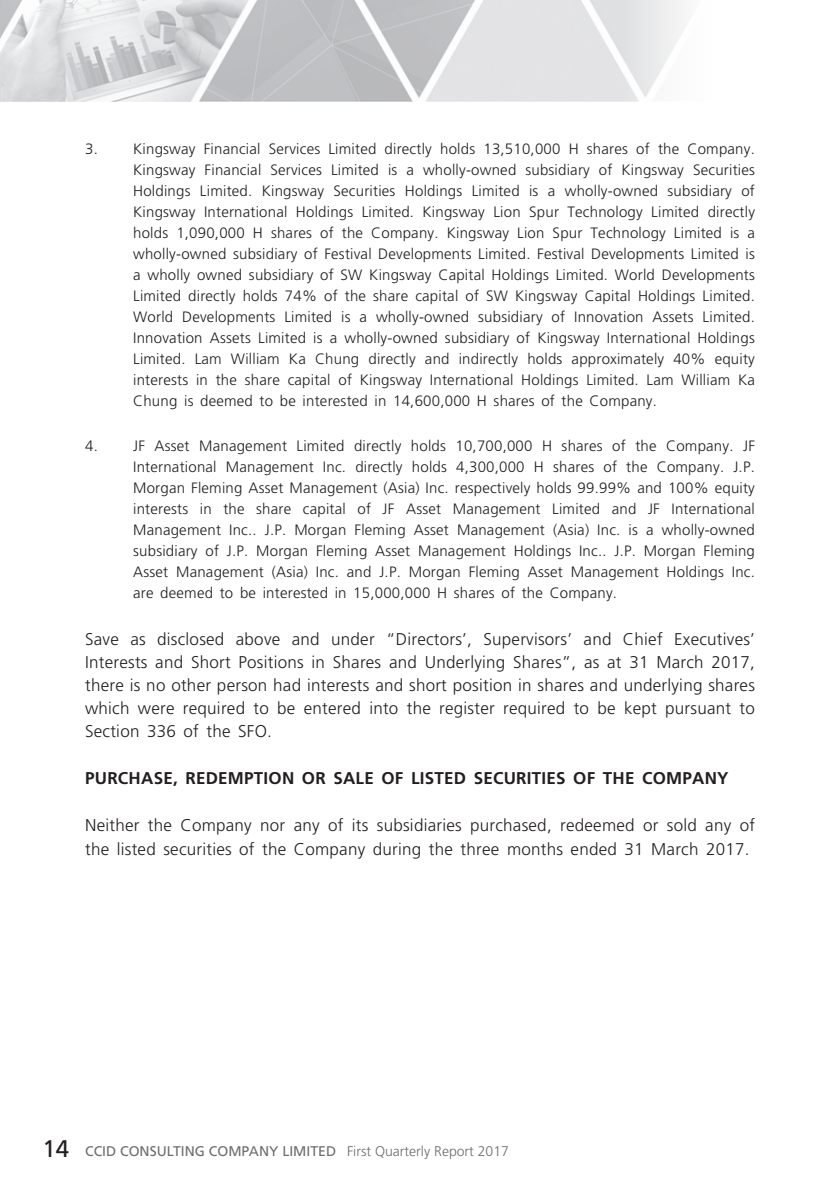
<style>
.page{position:relative;width:840px;height:1191px;background:#fff}
.page>*{position:absolute;margin:0;border:0;box-sizing:border-box;transform-origin:0 0}
._01_Body_Text{font:300 17px/23px "Frutiger LT Std";letter-spacing:.015em;color:#231f20;text-align:justify}
._03_H1{font:700 17px "Frutiger LT Std";letter-spacing:.015em;color:#231f20}
._21_IN0__Note{font:300 15px/21px "Frutiger LT Std";letter-spacing:.015em;color:#231f20;text-align:justify}
.t1{font:14px "Frutiger LT Std";color:#6c6d70}
.s1{font-size:24px;color:#231f20}
.s2{font-weight:300}
</style>
<div class="page">
<img style="left:0;top:0;width:685px;height:102px">
<p class="_21_IN0__Note" style="left:133px;top:139px;width:623px;text-indent:-48px">3. Kingsway Financial Services Limited directly holds 13,510,000 H shares of the Company.<br>Kingsway Financial Services Limited is a wholly-owned subsidiary of Kingsway Securities Holdings Limited. Kingsway Securities Holdings Limited is a wholly-owned subsidiary of Kingsway International Holdings Limited. Kingsway Lion Spur Technology Limited directly holds 1,090,000 H shares of the Company. Kingsway Lion Spur Technology Limited is a wholly-owned subsidiary of Festival Developments Limited. Festival Developments Limited is a wholly owned subsidiary of SW Kingsway Capital Holdings Limited. World Developments Limited directly holds 74% of the share capital of SW Kingsway Capital Holdings Limited.<br>World Developments Limited is a wholly-owned subsidiary of Innovation Assets Limited.<br>Innovation Assets Limited is a wholly-owned subsidiary of Kingsway International Holdings Limited. Lam William Ka Chung directly and indirectly holds approximately 40% equity interests in the share capital of Kingsway International Holdings Limited. Lam William Ka Chung is deemed to be interested in 14,600,000 H shares of the Company.</p>
<p class="_21_IN0__Note" style="left:133px;top:436px;width:623px;text-indent:-48px">4. JF Asset Management Limited directly holds 10,700,000 H shares of the Company. JF International Management Inc. directly holds 4,300,000 H shares of the Company. J.P.<br>Morgan Fleming Asset Management (Asia) Inc. respectively holds 99.99% and 100% equity interests in the share capital of JF Asset Management Limited and JF International Management Inc.. J.P. Morgan Fleming Asset Management (Asia) Inc. is a wholly-owned subsidiary of J.P. Morgan Fleming Asset Management Holdings Inc.. J.P. Morgan Fleming Asset Management (Asia) Inc. and J.P. Morgan Fleming Asset Management Holdings Inc. are deemed to be interested in 15,000,000 H shares of the Company.</p>
<p class="_01_Body_Text" style="left:85px;top:628px;width:671px">Save as disclosed above and under “Directors’, Supervisors’ and Chief Executives’ Interests and Short Positions in Shares and Underlying Shares”, as at 31 March 2017, there is no other person had interests and short position in shares and underlying shares which were required to be entered into the register required to be kept pursuant to Section 336 of the SFO.</p>
<p class="_03_H1" style="left:85px;top:768px;width:644px">PURCHASE, REDEMPTION OR SALE OF LISTED SECURITIES OF THE COMPANY</p>
<p class="_01_Body_Text" style="left:85px;top:814px;width:671px">Neither the Company nor any of its subsidiaries purchased, redeemed or sold any of the listed securities of the Company during the three months ended 31 March 2017.</p>
<p class="t1" style="left:42px;top:1142px;width:467px"><span class="s1">14</span> CCID CONSULTING COMPANY LIMITED <span class="s2">First Quarterly Report 2017</span></p>
</div>
